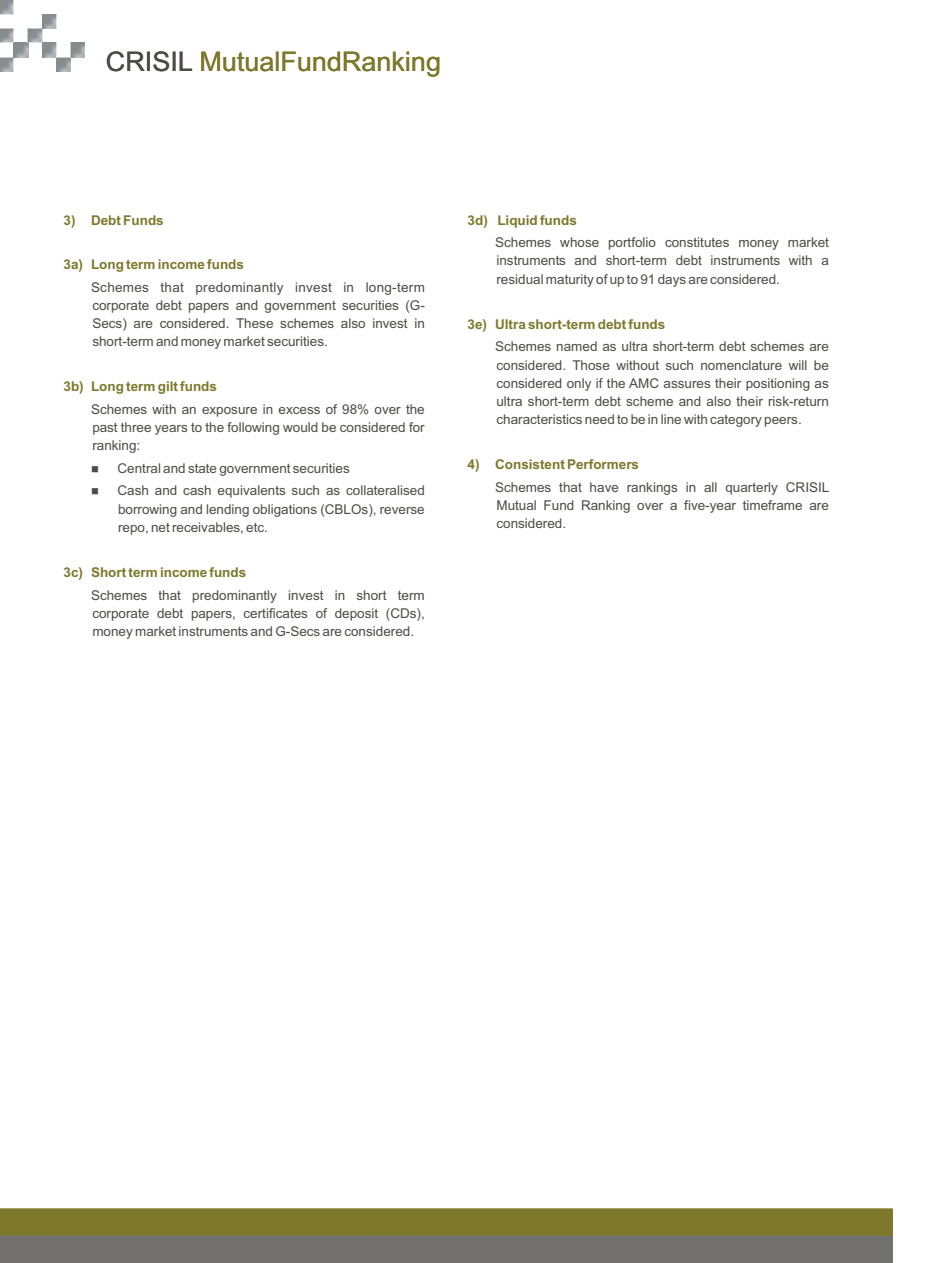
<style>
.page{position:relative;width:948px;height:1263px;background:#fff}
.page>*{position:absolute;margin:0;border:0;box-sizing:border-box;transform-origin:0 0}
.t1{font:27px "Arial";color:#7d782b}
.t2{font:13.5px/18.1px "Arial";color:#4d4a47;text-align:justify}
.t3{font:700 13.5px "Arial";color:#7d782b}
.s1{color:#4d4a47}
</style>
<div class="page">
<img style="left:0;top:57px;width:14px;height:14px">
<img style="left:14px;top:43px;width:14px;height:14px">
<img style="left:0;top:29px;width:14px;height:14px">
<img style="left:28px;top:29px;width:14px;height:14px">
<img style="left:42px;top:43px;width:14px;height:14px">
<img style="left:0;top:0;width:14px;height:15px">
<img style="left:70px;top:57px;width:1px;height:14px">
<img style="left:42px;top:15px;width:14px;height:14px">
<div style="left:0;top:1209px;width:893px;height:27px;background:#7d782b"></div>
<div style="left:0;top:1236px;width:893px;height:27px;background:#737070"></div>
<img style="left:70px;top:43px;width:15px;height:14px">
<img style="left:56px;top:57px;width:14px;height:14px">
<h1 class="t1" style="left:106px;top:51px;width:337px"><span class="s1">CRISIL</span> MutualFundRanking</h1>
<p class="t3" style="left:64px;top:215px;width:102px">3) Debt Funds</p>
<p class="t3" style="left:64px;top:259px;width:182px">3a) Long term income funds</p>
<p class="t2" style="left:91px;top:279px;width:335px">Schemes that predominantly invest in long-term corporate debt papers and government securities (G-Secs) are considered. These schemes also invest in short-term and money market securities.</p>
<p class="t3" style="left:64px;top:382px;width:155px">3b) Long term gilt funds</p>
<p class="t2" style="left:91px;top:401px;width:335px">Schemes with an exposure in excess of 98% over the past three years to the following would be considered for ranking:</p>
<p class="t2" style="left:91px;top:460px;width:260px">■ Central and state government securities</p>
<p class="t2" style="left:118px;top:483px;width:308px;text-indent:-27px">■ Cash and cash equivalents such as collateralised borrowing and lending obligations (CBLOs), reverse repo, net receivables, etc.</p>
<p class="t3" style="left:64px;top:567px;width:184px">3c) Short term income funds</p>
<p class="t2" style="left:91px;top:587px;width:335px">Schemes that predominantly invest in short term corporate debt papers, certificates of deposit (CDs), money market instruments and G-Secs are considered.</p>
<p class="t3" style="left:468px;top:215px;width:111px">3d) Liquid funds</p>
<p class="t2" style="left:495px;top:235px;width:335px">Schemes whose portfolio constitutes money market instruments and short-term debt instruments with a residual maturity of up to 91 days are considered.</p>
<p class="t3" style="left:468px;top:319px;width:199px">3e) Ultra short-term debt funds</p>
<p class="t2" style="left:495px;top:339px;width:335px">Schemes named as ultra short-term debt schemes are considered. Those without such nomenclature will be considered only if the AMC assures their positioning as ultra short-term debt scheme and also their risk-return characteristics need to be in line with category peers.</p>
<p class="t3" style="left:468px;top:459px;width:173px">4) Consistent Performers</p>
<p class="t2" style="left:495px;top:479px;width:336px">Schemes that have rankings in all quarterly CRISIL Mutual Fund Ranking over a five-year timeframe are considered.</p>
</div>
